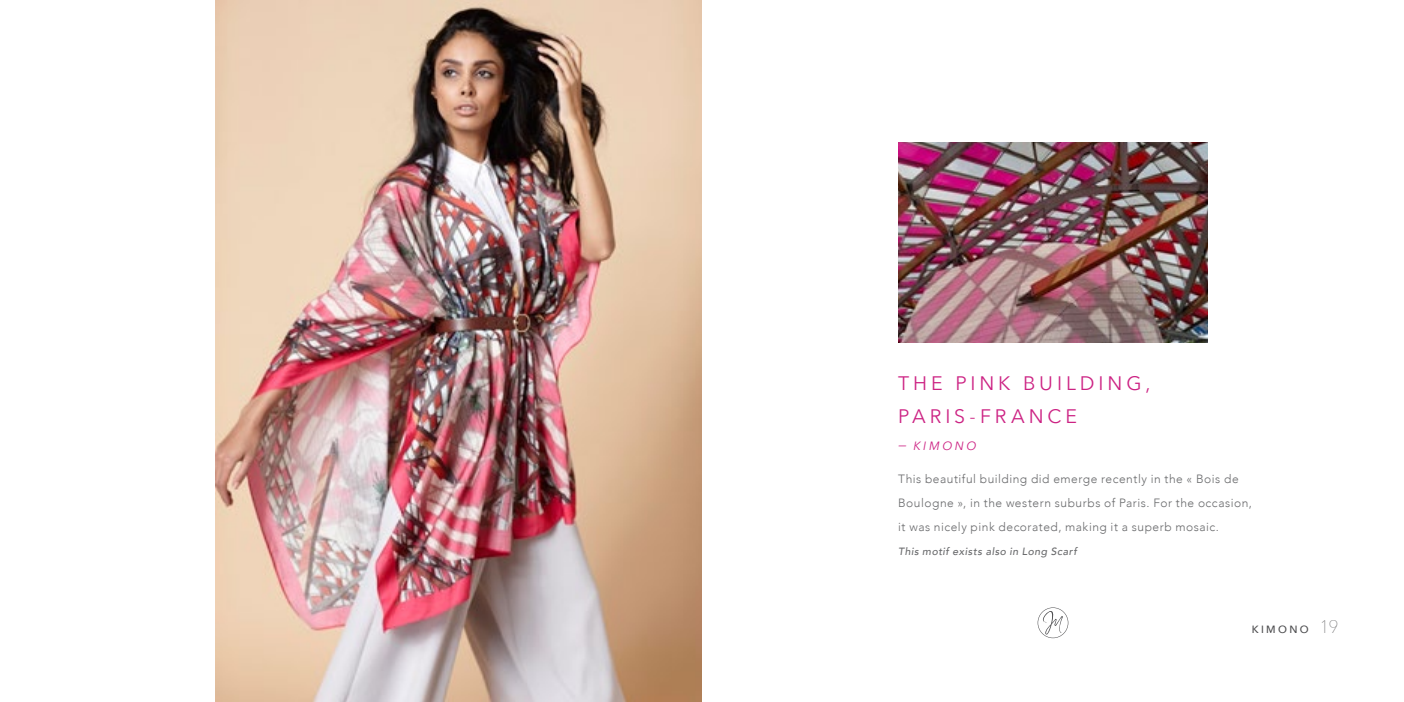
<style>
.page{position:relative;width:1404px;height:702px;background:#fff}
.page>*{position:absolute;margin:0;border:0;box-sizing:border-box;transform-origin:0 0}
.t1{font:19.5px/33px "Avenir Next";letter-spacing:.2em;color:#cc2283}
.t2{font:300 12px/24px "Avenir";letter-spacing:.045em;color:#696a6c}
.t3{font:italic 12px "Avenir Next";letter-spacing:.22em;color:#cc2283}
.t4{font:italic 500 10.5px "Avenir";letter-spacing:.05em;color:#696a6c}
.t5{font:500 10.5px "Avenir Next";letter-spacing:.225em;color:#4d4d4f}
.s1{font-family:"Archer";font-weight:500}
.s2{font-weight:200;font-size:18px}
</style>
<div class="page">
<img style="left:898px;top:142px;width:309px;height:200px">
<img style="left:215px;top:0;width:487px;height:702px">
<svg style="left:1037px;top:607px;width:31px;height:31px"></svg>
<h1 class="t1" style="left:898px;top:365px;width:254px">THE PINK BU ILDING,<br>PAR IS-FR ANCE</h1>
<p class="t3" style="left:898px;top:435px;width:80px"><span class="s1">—</span> KIMONO</p>
<p class="t2" style="left:898px;top:466px;width:355px">This beautiful building did emerge recently in the « Bois de<br>Boulogne », in the western suburbs of Paris. For the occasion, it was nicely pink decorated, making it a superb mosaic.</p>
<p class="t4" style="left:898px;top:544px;width:180px">This motif exists also in Long Scarf</p>
<p class="t5" style="left:1251px;top:620px;width:88px">KIMONO <span class="s2">19</span></p>
</div>
